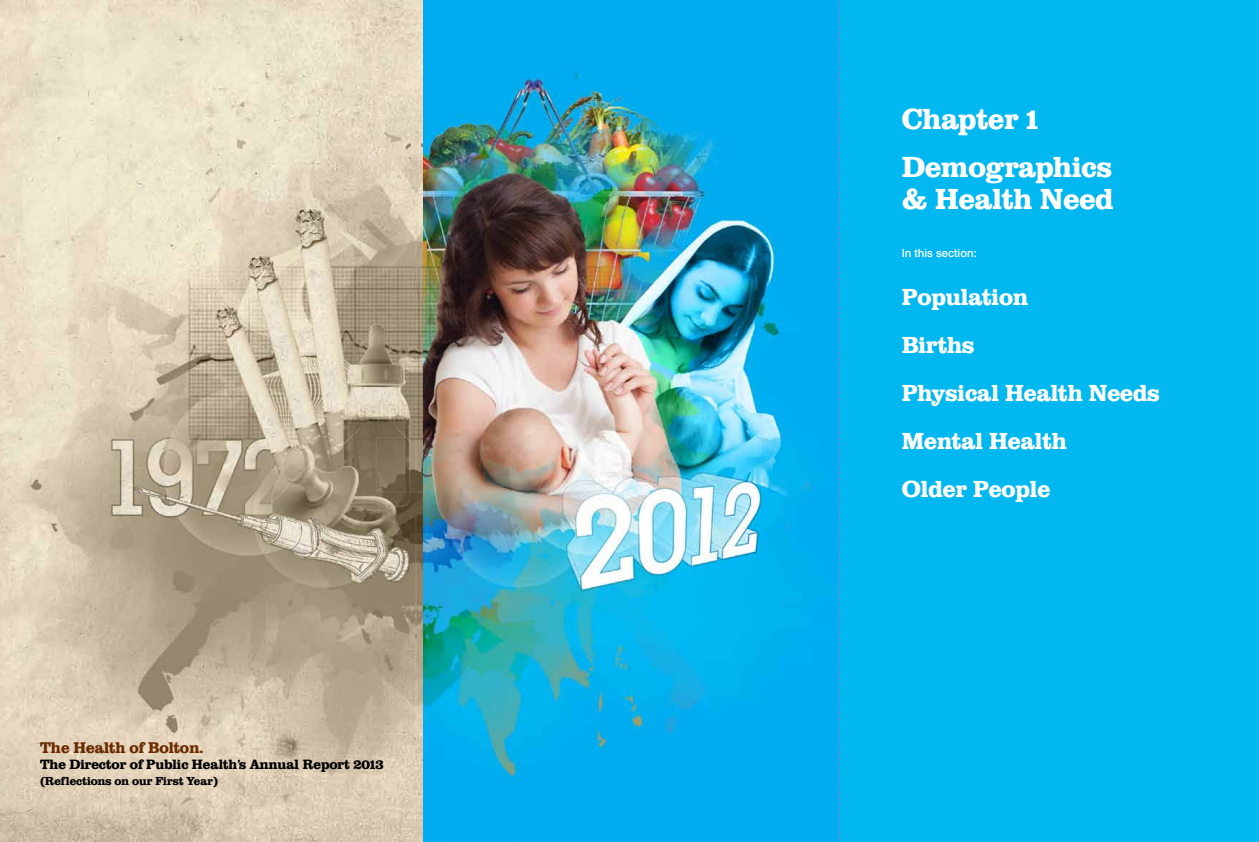
<style>
.page{position:relative;width:1259px;height:842px;background:#fff}
.page>*{position:absolute;margin:0;border:0;box-sizing:border-box;transform-origin:0 0}
.t1{font:30px/48px "Bolton";color:#fff}
.t2{font:24px/48px "Bolton";color:#fff}
.t3{font:16px "Bolton";color:#783300}
.t4{font:14px "Bolton";color:#000}
.t5{font:12px "Bolton";color:#000}
.t6{font:500 11.2px "Swiss 721 BT";color:#fff}
</style>
<div class="page">
<img style="left:423px;top:0;width:416px;height:842px">
<div style="left:839px;top:0;width:420px;height:842px;background:#00b7f0"></div>
<img style="left:0;top:0;width:423px;height:842px">
<svg style="left:839px;top:1px;width:1px;height:840px"></svg>
<p class="t3" style="left:40px;top:738px;width:165px">The Health of Bolton.</p>
<p class="t4" style="left:40px;top:756px;width:345px">The Director of Public Health’s Annual Report 2013</p>
<p class="t5" style="left:40px;top:774px;width:179px">(Reflections on our First Year)</p>
<p class="t1" style="left:901px;top:95px;width:212px">Chapter 1<br>Demographics</p>
<p class="t1" style="left:901px;top:175px;width:213px">&amp; Health Need</p>
<p class="t6" style="left:901px;top:247px;width:77px">In this section:</p>
<p class="t2" style="left:901px;top:273px;width:259px">Population<br>Births<br>Physical Health Needs<br>Mental Health<br>Older People</p>
</div>
